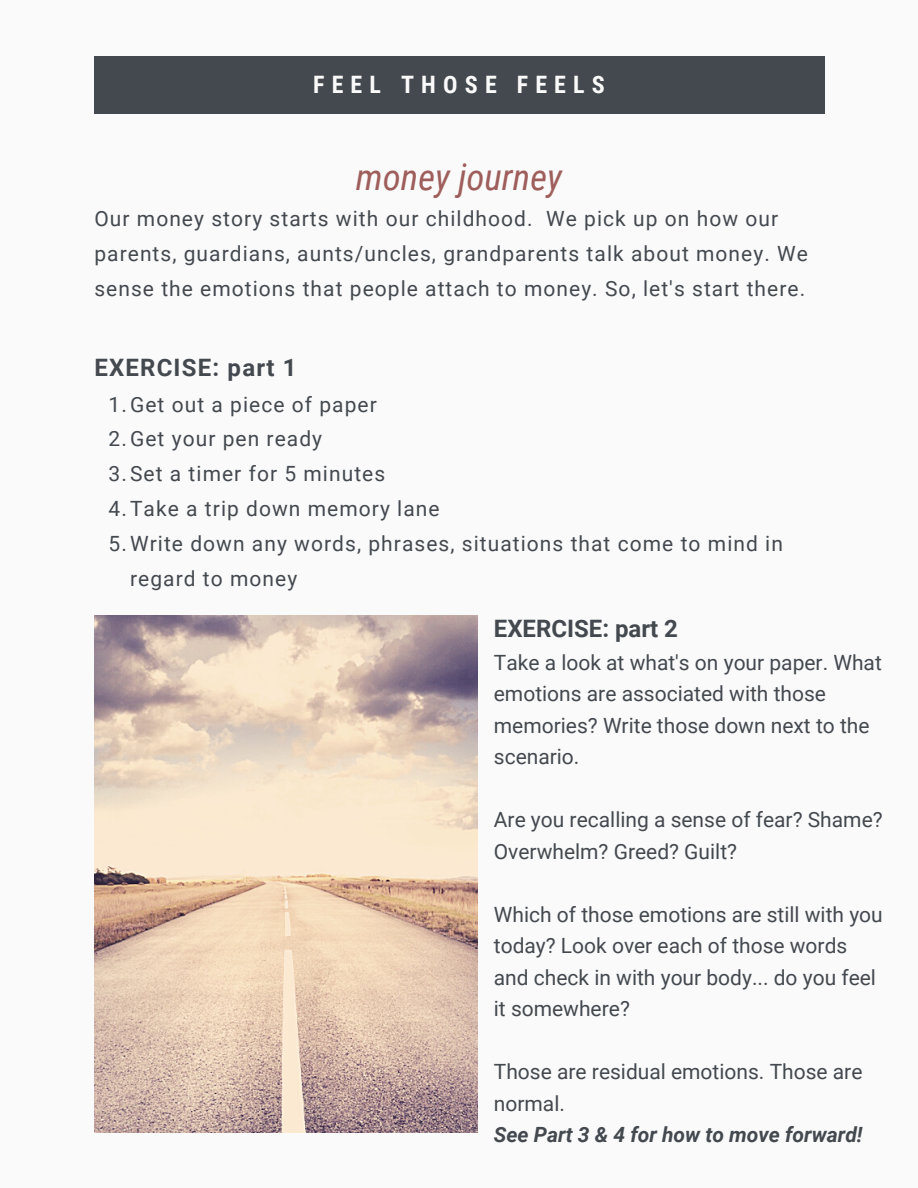
<style>
.page{position:relative;width:918px;height:1188px;background:#fafafa}
.page>*{position:absolute;margin:0;border:0;box-sizing:border-box;transform-origin:0 0}
.t1{font:italic 36.75px "Roboto Condensed";color:#9e5e5c}
.t2{font:700 24px "Roboto";color:#44494f}
.t3{font:700 24px "Roboto";letter-spacing:.05em;color:#44494f}
.t4{font:700 24px "Roboto Condensed";letter-spacing:.3em;color:#fafafa}
.t5{font:21px/34.8px "Roboto";letter-spacing:.05em;color:#44494f}
.t6{font:21px/31.5px "Roboto";color:#44494f}
.t7{font:italic 700 21px "Roboto";color:#44494f}
</style>
<div class="page">
<img style="left:94px;top:615px;width:384px;height:518px">
<div style="left:94px;top:56px;width:730px;height:58px;background:#44494f"></div>
<p class="t4" style="left:313px;top:71px;width:293px">FEEL THOSE FEELS</p>
<p class="t1" style="left:356px;top:156px;width:208px">money journey</p>
<p class="t5" style="left:94px;top:201px;width:715px">Our money story starts with our childhood. We pick up on how our parents, guardians, aunts/uncles, grandparents talk about money. We sense the emotions that people attach to money. So, let's start there.</p>
<p class="t3" style="left:94px;top:353px;width:204px">EXERCISE: part 1</p>
<p class="t5" style="left:109px;top:387px;width:270px">1.Get out a piece of paper</p>
<p class="t5" style="left:109px;top:422px;width:215px">2.Get your pen ready</p>
<p class="t5" style="left:109px;top:457px;width:278px">3.Set a timer for 5 minutes</p>
<p class="t5" style="left:109px;top:492px;width:333px">4.Take a trip down memory lane</p>
<p class="t5" style="left:130px;top:526px;width:654px;text-indent:-21px">5.Write down any words, phrases, situations that come to mind in regard to money</p>
<p class="t2" style="left:494px;top:615px;width:186px">EXERCISE: part 2</p>
<p class="t6" style="left:494px;top:647px;width:389px">Take a look at what's on your paper. What emotions are associated with those memories? Write those down next to the scenario.</p>
<p class="t6" style="left:494px;top:805px;width:390px">Are you recalling a sense of fear? Shame?<br>Overwhelm? Greed? Guilt?</p>
<p class="t6" style="left:494px;top:899px;width:390px">Which of those emotions are still with you today? Look over each of those words and check in with your body... do you feel it somewhere?</p>
<p class="t6" style="left:494px;top:1057px;width:370px">Those are residual emotions. Those are normal.</p>
<p class="t7" style="left:494px;top:1123px;width:370px">See Part 3 &amp; 4 for how to move forward!</p>
</div>
